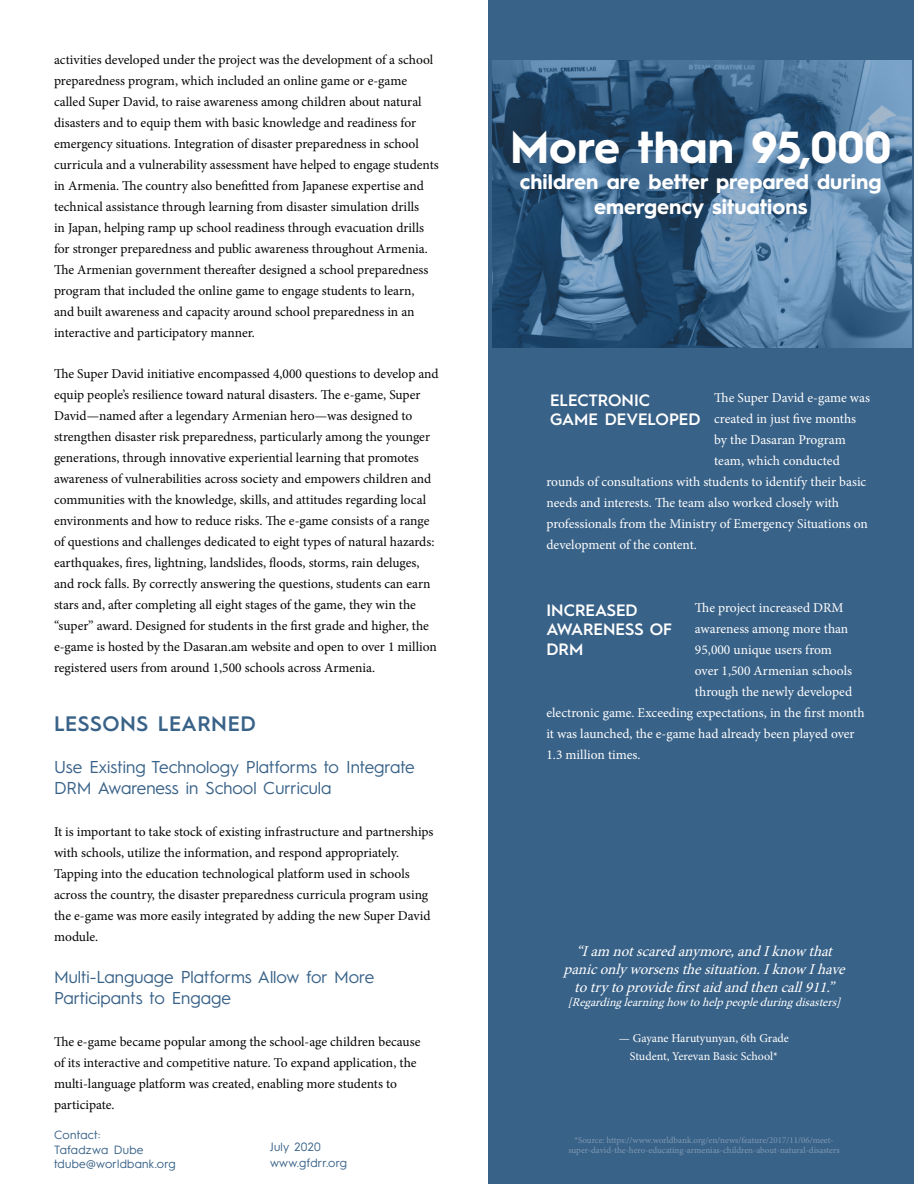
<style>
.page{position:relative;width:918px;height:1188px;background:#fff}
.page>*{position:absolute;margin:0;border:0;box-sizing:border-box;transform-origin:0 0}
.t1{font:700 45px "Hurme Geometric Sans 1";color:#fff}
.t2{font:700 21px "Hurme Geometric Sans 1";color:#fff}
.t3{font:600 21px "Hurme Geometric Sans 1";letter-spacing:.025em;color:#396288}
.t4{font:17.25px/21px "Hurme Geometric Sans 1";color:#396288}
.t5{font:600 16.5px/19.8px "Hurme Geometric Sans 1";color:#fff}
.t6{font:italic 15px/18px "Minion Pro";color:#fff;text-align:center}
.t7{font:13.5px/21px "Minion Pro";color:#040503}
.t8{font:13.5px "Minion Pro";letter-spacing:-.005em;color:#fff}
.t9{font:12px "Hurme Geometric Sans 1";letter-spacing:.025em;color:#396288}
.t10{font:12px/18px "Minion Pro";color:#fff;text-align:center}
.t11{font:italic 12px "Minion Pro";color:#fff}
.t12{font:9px/10.5px "Minion Pro";color:#7e99b2;text-align:center}
</style>
<div class="page">
<div style="left:488px;top:0;width:425px;height:1184px;background:#396288"></div>
<img style="left:493px;top:60px;width:419px;height:288px">
<p class="t7" style="left:54px;top:49px;width:386px">activities developed under the project was the development of a school preparedness program, which included an online game or e-game called Super David, to raise awareness among children about natural disasters and to equip them with basic knowledge and readiness for emergency situations. Integration of disaster preparedness in school curricula and a vulnerability assessment have helped to engage students in Armenia. The country also benefitted from Japanese expertise and technical assistance through learning from disaster simulation drills<br>in Japan, helping ramp up school readiness through evacuation drills for stronger preparedness and public awareness throughout Armenia.<br>The Armenian government thereafter designed a school preparedness program that included the online game to engage students to learn,<br>and built awareness and capacity around school preparedness in an interactive and participatory manner.</p>
<p class="t7" style="left:54px;top:363px;width:386px">The Super David initiative encompassed 4,000 questions to develop and equip people’s resilience toward natural disasters. The e-game, Super David—named after a legendary Armenian hero—was designed to strengthen disaster risk preparedness, particularly among the younger generations, through innovative experiential learning that promotes awareness of vulnerabilities across society and empowers children and communities with the knowledge, skills, and attitudes regarding local environments and how to reduce risks. The e-game consists of a range of questions and challenges dedicated to eight types of natural hazards: earthquakes, fires, lightning, landslides, floods, storms, rain deluges, and rock falls. By correctly answering the questions, students can earn stars and, after completing all eight stages of the game, they win the “super” award. Designed for students in the first grade and higher, the e-game is hosted by the Dasaran.am website and open to over 1 million registered users from around 1,500 schools across Armenia.</p>
<p class="t3" style="left:54px;top:709px;width:203px">LESSONS LEARNED</p>
<p class="t4" style="left:54px;top:756px;width:362px">Use Existing Technology Platforms to Integrate<br>DRM Awareness in School Curricula</p>
<p class="t7" style="left:54px;top:822px;width:381px">It is important to take stock of existing infrastructure and partnerships with schools, utilize the information, and respond appropriately.<br>Tapping into the education technological platform used in schools across the country, the disaster preparedness curricula program using the e-game was more easily integrated by adding the new Super David module.</p>
<p class="t4" style="left:54px;top:965px;width:322px">Multi-Language Platforms Allow for More<br>Participants to Engage</p>
<p class="t7" style="left:54px;top:1031px;width:368px">The e-game became popular among the school-age children because of its interactive and competitive nature. To expand application, the multi-language platform was created, enabling more students to participate.</p>
<p class="t9" style="left:54px;top:1127px;width:48px">Contact:</p>
<p class="t9" style="left:54px;top:1141px;width:91px">Tafadzwa Dube</p>
<p class="t9" style="left:54px;top:1156px;width:123px">tdube@worldbank.org</p>
<p class="t9" style="left:270px;top:1155px;width:79px">www.gfdrr.org</p>
<p class="t9" style="left:270px;top:1139px;width:52px">July 2020</p>
<p class="t1" style="left:510px;top:116px;width:383px">More than 95,000</p>
<p class="t2" style="left:520px;top:167px;width:363px">children are better prepared during</p>
<p class="t2" style="left:594px;top:192px;width:215px">emergency situations</p>
<p class="t8" style="left:714px;top:389px;width:157px">The Super David e-game was</p>
<p class="t8" style="left:714px;top:410px;width:143px">created in just five months</p>
<p class="t8" style="left:714px;top:431px;width:133px">by the Dasaran Program</p>
<p class="t8" style="left:714px;top:452px;width:127px">team, which conducted</p>
<p class="t8" style="left:546px;top:473px;width:321px">rounds of consultations with students to identify their basic</p>
<p class="t8" style="left:546px;top:494px;width:294px">needs and interests. The team also worked closely with</p>
<p class="t8" style="left:546px;top:515px;width:323px">professionals from the Ministry of Emergency Situations on</p>
<p class="t8" style="left:546px;top:536px;width:152px">development of the content.</p>
<p class="t5" style="left:550px;top:389px;width:152px">ELECTRONIC<br>GAME DEVELOPED</p>
<p class="t8" style="left:695px;top:599px;width:150px">The project increased DRM</p>
<p class="t8" style="left:695px;top:620px;width:155px">awareness among more than</p>
<p class="t8" style="left:695px;top:641px;width:139px">95,000 unique users from</p>
<p class="t8" style="left:695px;top:662px;width:159px">over 1,500 Armenian schools</p>
<p class="t8" style="left:695px;top:683px;width:159px">through the newly developed</p>
<p class="t8" style="left:546px;top:704px;width:320px">electronic game. Exceeding expectations, in the first month</p>
<p class="t8" style="left:546px;top:725px;width:310px">it was launched, the e-game had already been played over</p>
<p class="t8" style="left:546px;top:746px;width:96px">1.3 million times.</p>
<p class="t5" style="left:546px;top:599px;width:127px">INCREASED<br>AWARENESS OF<br>DRM</p>
<p class="t6" style="left:563px;top:942px;width:288px">“Iam notscaredanymore,andIknow that paniconlyworsensthesituation.Iknow Ihave totrytoprovidefirstaidandthencall911.”</p>
<p class="t11" style="left:568px;top:994px;width:278px">[Regardinglearninghow tohelppeopleduringdisasters]</p>
<p class="t10" style="left:619px;top:1029px;width:172px">— Gayane Harutyunyan, 6th Grade<br>Student, Yerevan Basic School*</p>
<p class="t12" style="left:568px;top:1134px;width:273px">*Source: https://www.worldbank.org/en/news/feature/2017/11/06/meet&shy;super-david-the-hero-educating-armenias-children-about-natural-disasters</p>
</div>
